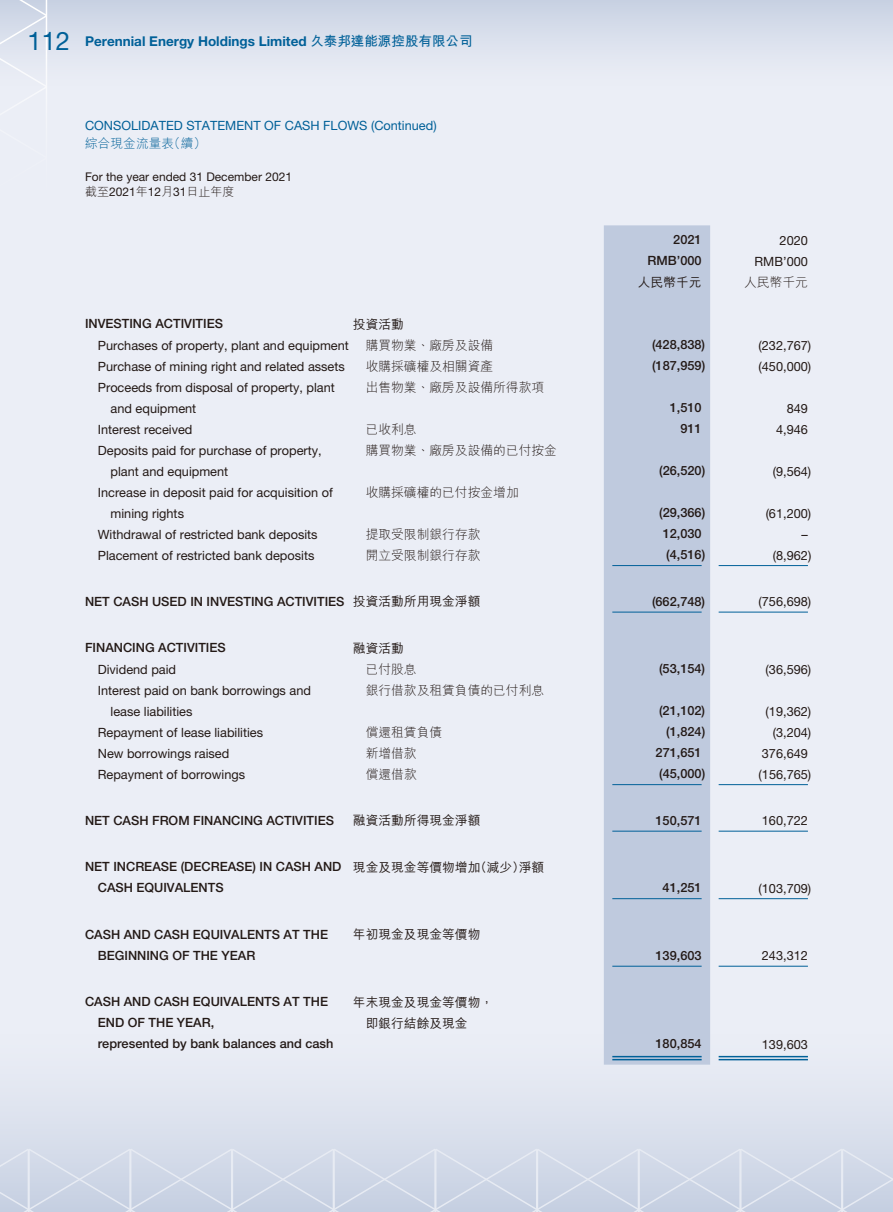
<style>
.page{position:relative;width:893px;height:1212px;background:#ebeef6}
.page>*{position:absolute;margin:0;border:0;box-sizing:border-box;transform-origin:0 0}
.t1{font:700 13.5px "Helvetica Neue LT Std";color:#006098}
.t2{font:12.75px/21px "Helvetica Neue LT Std";color:#231916}
.t3{font:500 12.75px/21px "Helvetica Neue LT Std";color:#231916}
.t4{font:300 12.75px "M Hei HK";color:#231916}
.t5{font:500 12.75px/21px "M Hei HK";color:#231916}
.t6{font:12.75px "Helvetica Neue LT Std";color:#006098}
.t7{font:300 12.75px "M Hei HK";color:#006098}
.t8{font:12px "Helvetica Neue LT Std";color:#231916}
.t9{font:300 12px "M Hei HK";color:#231916}
.s1{font-weight:400;font-size:25.5px}
.s2{font-family:"M Hei HK"}
.s3{font-family:"Helvetica Neue LT Std";font-weight:400}
</style>
<div class="page">
<div style="left:0;top:0;width:893px;height:109px;background:linear-gradient(to bottom,#ccd4e4,#f2f4fa)"></div>
<div style="left:0;top:986px;width:893px;height:226px;background:linear-gradient(to right,#e5e9f3,#e2e7f1)"></div>
<svg style="left:0;top:0;width:49px;height:109px"></svg>
<hr style="left:46px;top:0;width:1px;height:300px;background:#fff">
<svg style="left:0;top:1147px;width:893px;height:65px;background:#cfd7e6"></svg>
<hr style="left:28px;top:1149px;width:1px;height:63px;background:#e7ebf3">
<div style="left:604px;top:225px;width:106px;height:839px;background:#bfcade"></div>
<hr style="left:612px;top:565px;width:90px;height:1px;background:#006098">
<hr style="left:719px;top:565px;width:89px;height:1px;background:#006098">
<hr style="left:612px;top:612px;width:90px;height:1px;background:#006098">
<hr style="left:719px;top:612px;width:89px;height:1px;background:#006098">
<hr style="left:612px;top:784px;width:90px;height:1px;background:#006098">
<hr style="left:719px;top:784px;width:89px;height:1px;background:#006098">
<hr style="left:612px;top:831px;width:90px;height:1px;background:#006098">
<hr style="left:719px;top:831px;width:89px;height:1px;background:#006098">
<hr style="left:612px;top:898px;width:90px;height:1px;background:#006098">
<hr style="left:719px;top:898px;width:89px;height:1px;background:#006098">
<hr style="left:612px;top:966px;width:90px;height:1px;background:#006098">
<hr style="left:719px;top:966px;width:89px;height:1px;background:#006098">
<hr style="left:612px;top:1056px;width:90px;height:1px;background:#006098">
<hr style="left:612px;top:1059px;width:90px;height:1px;background:#006098">
<hr style="left:719px;top:1056px;width:89px;height:1px;background:#006098">
<hr style="left:719px;top:1059px;width:89px;height:1px;background:#006098">
<p class="t1" style="left:28px;top:33px;width:446px"><span class="s1">112</span> Perennial Energy Holdings Limited <span class="s2">久泰邦達能源控股有限公司</span></p>
<p class="t6" style="left:85px;top:118px;width:353px">CONSOLIDATED STATEMENT OF CASH FLOWS (Continued)</p>
<p class="t7" style="left:85px;top:137px;width:123px">綜合現金流量表（續）</p>
<p class="t8" style="left:85px;top:169px;width:208px">For the year ended 31 December 2021</p>
<p class="t9" style="left:85px;top:185px;width:151px">截至<span class="s3">2021</span>年<span class="s3">12</span>月<span class="s3">31</span>日止年度</p>
<p class="t3" style="left:673px;top:229px;width:30px">2021</p>
<p class="t2" style="left:780px;top:230px;width:30px">2020</p>
<p class="t3" style="left:647px;top:250px;width:56px">RMB’000</p>
<p class="t2" style="left:754px;top:251px;width:55px">RMB’000</p>
<p class="t5" style="left:638px;top:270px;width:65px">人民幣千元</p>
<p class="t4" style="left:744px;top:276px;width:65px">人民幣千元</p>
<p class="t3" style="left:85px;top:313px;width:139px">INVESTING ACTIVITIES</p>
<p class="t5" style="left:353px;top:312px;width:53px">投資活動</p>
<p class="t2" style="left:98px;top:335px;width:253px">Purchases of property, plant and equipment</p>
<p class="t4" style="left:366px;top:339px;width:129px">購買物業、廠房及設備</p>
<p class="t3" style="left:652px;top:334px;width:55px">(428,838)</p>
<p class="t2" style="left:759px;top:335px;width:54px">(232,767)</p>
<p class="t2" style="left:98px;top:356px;width:249px">Purchase of mining right and related assets</p>
<p class="t4" style="left:366px;top:360px;width:129px">收購採礦權及相關資產</p>
<p class="t3" style="left:652px;top:355px;width:55px">(187,959)</p>
<p class="t2" style="left:759px;top:356px;width:54px">(450,000)</p>
<p class="t2" style="left:111px;top:377px;width:226px;text-indent:-13px">Proceeds from disposal of property, plant and equipment</p>
<p class="t4" style="left:366px;top:381px;width:180px">出售物業、廠房及設備所得款項</p>
<p class="t3" style="left:670px;top:397px;width:33px">1,510</p>
<p class="t2" style="left:787px;top:398px;width:23px">849</p>
<p class="t2" style="left:98px;top:419px;width:96px">Interest received</p>
<p class="t4" style="left:366px;top:423px;width:52px">已收利息</p>
<p class="t3" style="left:680px;top:418px;width:23px">911</p>
<p class="t2" style="left:776px;top:419px;width:33px">4,946</p>
<p class="t2" style="left:111px;top:440px;width:213px;text-indent:-13px">Deposits paid for purchase of property, plant and equipment</p>
<p class="t4" style="left:366px;top:444px;width:193px">購買物業、廠房及設備的已付按金</p>
<p class="t3" style="left:659px;top:460px;width:48px">(26,520)</p>
<p class="t2" style="left:773px;top:461px;width:40px">(9,564)</p>
<p class="t2" style="left:111px;top:482px;width:224px;text-indent:-13px">Increase in deposit paid for acquisition of mining rights</p>
<p class="t4" style="left:366px;top:486px;width:154px">收購採礦權的已付按金增加</p>
<p class="t3" style="left:659px;top:502px;width:48px">(29,366)</p>
<p class="t2" style="left:766px;top:503px;width:47px">(61,200)</p>
<p class="t2" style="left:98px;top:524px;width:221px">Withdrawal of restricted bank deposits</p>
<p class="t4" style="left:366px;top:528px;width:116px">提取受限制銀行存款</p>
<p class="t3" style="left:663px;top:523px;width:40px">12,030</p>
<p class="t2" style="left:802px;top:524px;width:8px">–</p>
<p class="t2" style="left:98px;top:545px;width:218px">Placement of restricted bank deposits</p>
<p class="t4" style="left:366px;top:549px;width:116px">開立受限制銀行存款</p>
<p class="t3" style="left:666px;top:544px;width:40px">(4,516)</p>
<p class="t2" style="left:773px;top:545px;width:40px">(8,962)</p>
<p class="t3" style="left:85px;top:591px;width:397px">NET CASH USED IN INVESTING ACTIVITIES <span class="s2">投資活動所用現金淨額</span></p>
<p class="t3" style="left:652px;top:591px;width:55px">(662,748)</p>
<p class="t2" style="left:758px;top:591px;width:54px">(756,698)</p>
<p class="t3" style="left:85px;top:637px;width:142px">FINANCING ACTIVITIES</p>
<p class="t5" style="left:353px;top:636px;width:52px">融資活動</p>
<p class="t2" style="left:98px;top:659px;width:80px">Dividend paid</p>
<p class="t4" style="left:366px;top:663px;width:52px">已付股息</p>
<p class="t3" style="left:659px;top:658px;width:48px">(53,154)</p>
<p class="t2" style="left:766px;top:659px;width:47px">(36,596)</p>
<p class="t2" style="left:111px;top:680px;width:202px;text-indent:-13px">Interest paid on bank borrowings and lease liabilities</p>
<p class="t4" style="left:366px;top:684px;width:180px">銀行借款及租賃負債的已付利息</p>
<p class="t3" style="left:659px;top:700px;width:48px">(21,102)</p>
<p class="t2" style="left:766px;top:701px;width:47px">(19,362)</p>
<p class="t2" style="left:98px;top:722px;width:167px">Repayment of lease liabilities</p>
<p class="t4" style="left:366px;top:726px;width:78px">償還租賃負債</p>
<p class="t3" style="left:666px;top:721px;width:40px">(1,824)</p>
<p class="t2" style="left:773px;top:722px;width:40px">(3,204)</p>
<p class="t2" style="left:98px;top:743px;width:133px">New borrowings raised</p>
<p class="t4" style="left:366px;top:747px;width:52px">新增借款</p>
<p class="t3" style="left:656px;top:742px;width:48px">271,651</p>
<p class="t2" style="left:762px;top:743px;width:48px">376,649</p>
<p class="t2" style="left:98px;top:764px;width:149px">Repayment of borrowings</p>
<p class="t4" style="left:366px;top:768px;width:52px">償還借款</p>
<p class="t3" style="left:659px;top:763px;width:48px">(45,000)</p>
<p class="t2" style="left:759px;top:764px;width:54px">(156,765)</p>
<p class="t3" style="left:85px;top:810px;width:250px">NET CASH FROM FINANCING ACTIVITIES</p>
<p class="t5" style="left:353px;top:809px;width:129px">融資活動所得現金淨額</p>
<p class="t3" style="left:655px;top:810px;width:48px">150,571</p>
<p class="t2" style="left:762px;top:810px;width:48px">160,722</p>
<p class="t3" style="left:98px;top:856px;width:245px;text-indent:-13px">NET INCREASE (DECREASE) IN CASH AND<br>CASH EQUIVALENTS</p>
<p class="t5" style="left:353px;top:856px;width:193px">現金及現金等價物增加（減少）淨額</p>
<p class="t3" style="left:663px;top:877px;width:40px">41,251</p>
<p class="t2" style="left:758px;top:878px;width:54px">(103,709)</p>
<p class="t3" style="left:98px;top:924px;width:232px;text-indent:-13px">CASH AND CASH EQUIVALENTS AT THE<br>BEGINNING OF THE YEAR</p>
<p class="t5" style="left:353px;top:923px;width:129px">年初現金及現金等價物</p>
<p class="t3" style="left:98px;top:991px;width:237px;text-indent:-13px">CASH AND CASH EQUIVALENTS AT THE<br>END OF THE YEAR,<br>represented by bank balances and cash</p>
<p class="t5" style="left:366px;top:991px;width:129px;text-indent:-13px">年末現金及現金等價物，即銀行結餘及現金</p>
<p class="t3" style="left:655px;top:945px;width:48px">139,603</p>
<p class="t2" style="left:762px;top:945px;width:48px">243,312</p>
<p class="t3" style="left:655px;top:1033px;width:48px">180,854</p>
<p class="t2" style="left:762px;top:1034px;width:48px">139,603</p>
</div>
